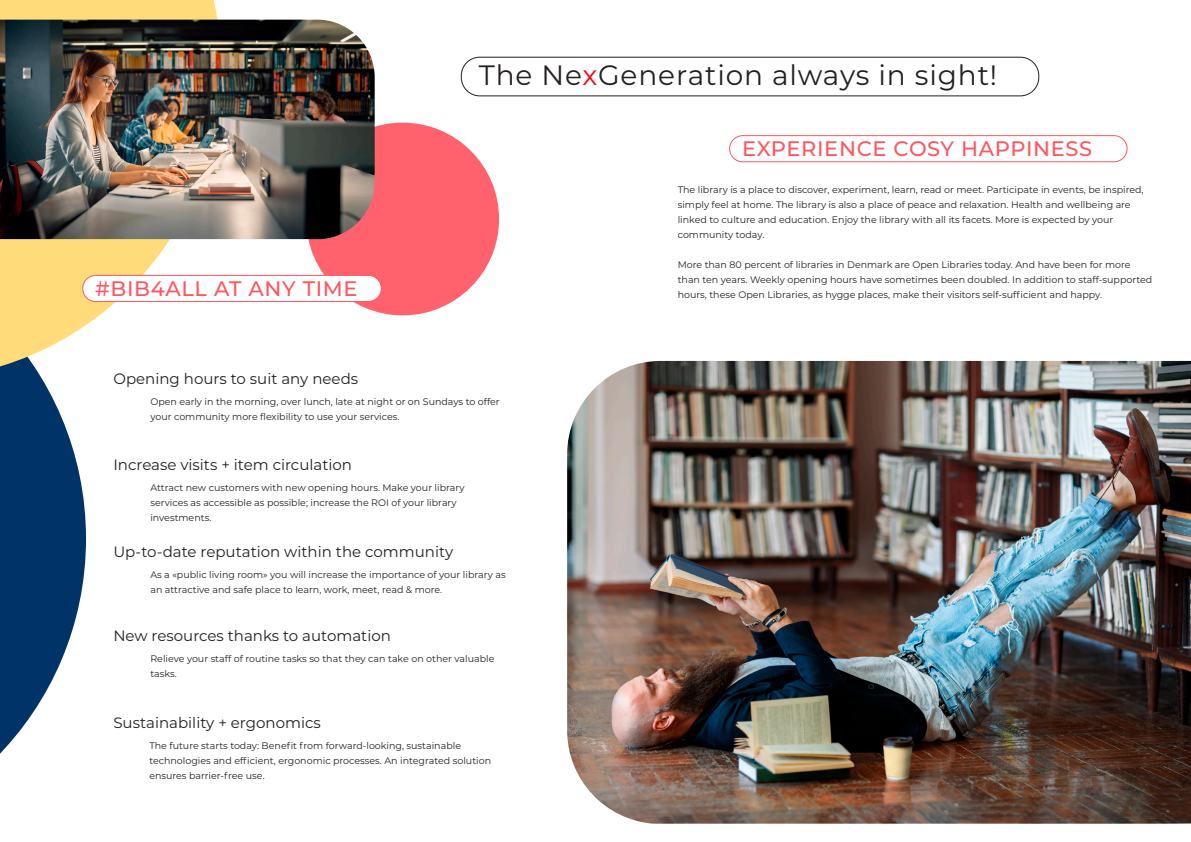
<style>
.page{position:relative;width:1191px;height:842px;background:#fff}
.page>*{position:absolute;margin:0;border:0;box-sizing:border-box;transform-origin:0 0}
.t1{font:28px "Montserrat";letter-spacing:.03em;color:#231f20}
.t2{font:500 21px "Montserrat";letter-spacing:.03em;color:#ff555f}
.t3{font:15px "Montserrat";color:#231f20}
.t4{font:9.5px/15px "Montserrat";color:#231f20}
.s1{color:#f7010a}
</style>
<div class="page">
<div style="left:306px;top:123px;width:193px;height:192px;background:#ff616d;border-radius:50%"></div>
<svg style="left:0;top:380px;width:86px;height:374px;fill:#003468"></svg>
<svg style="left:0;top:0;width:221px;height:380px;fill:#ffdc79"></svg>
<img style="left:0;top:20px;width:375px;height:219px">
<img style="left:567px;top:361px;width:624px;height:463px">
<div style="left:83px;top:275px;width:298px;height:27px;background:#fff;border-radius:13px"></div>
<div style="left:82px;top:275px;width:300px;height:27px;border:1px solid #ff555f;border-radius:13px"></div>
<div style="left:729px;top:135px;width:398px;height:27px;border:1px solid #ff555f;border-radius:13px"></div>
<div style="left:461px;top:57px;width:578px;height:39px;border:1px solid #231f20;border-radius:18px"></div>
<h1 class="t1" style="left:479px;top:56px;width:520px">The Ne<span class="s1">x</span>Generation always in sight!</h1>
<h2 class="t2" style="left:95px;top:274px;width:264px">#BIB4ALL AT ANY TIME</h2>
<h3 class="t3" style="left:113px;top:368px;width:246px">Opening hours to suit any needs</h3>
<p class="t4" style="left:150px;top:393px;width:351px">Open early in the morning, over lunch, late at night or on Sundays to offer your community more flexibility to use your services.</p>
<h3 class="t3" style="left:113px;top:454px;width:240px">Increase visits + item circulation</h3>
<p class="t4" style="left:150px;top:480px;width:316px">Attract new customers with new opening hours. Make your library services as accessible as possible; increase the ROI of your library investments.</p>
<h3 class="t3" style="left:113px;top:541px;width:341px">Up-to-date reputation within the community</h3>
<p class="t4" style="left:150px;top:567px;width:357px">As a «public living room» you will increase the importance of your library as an attractive and safe place to learn, work, meet, read &amp; more.</p>
<h3 class="t3" style="left:113px;top:625px;width:279px">New resources thanks to automation</h3>
<p class="t4" style="left:150px;top:650px;width:345px">Relieve your staff of routine tasks so that they can take on other valuable tasks.</p>
<h3 class="t3" style="left:113px;top:712px;width:209px">Sustainability + ergonomics</h3>
<p class="t4" style="left:149px;top:737px;width:343px">The future starts today: Benefit from forward-looking, sustainable technologies and efficient, ergonomic processes. An integrated solution ensures barrier-free use.</p>
<h2 class="t2" style="left:742px;top:134px;width:352px">EXPERIENCE COSY HAPPINESS</h2>
<p class="t4" style="left:677px;top:182px;width:467px">The library is a place to discover, experiment, learn, read or meet. Participate in events, be inspired, simply feel at home. The library is also a place of peace and relaxation. Health and wellbeing are linked to culture and education. Enjoy the library with all its facets. More is expected by your community today.</p>
<p class="t4" style="left:677px;top:257px;width:476px">More than 80 percent of libraries in Denmark are Open Libraries today. And have been for more than ten years. Weekly opening hours have sometimes been doubled. In addition to staff-supported hours, these Open Libraries, as hygge places, make their visitors self-sufficient and happy.</p>
</div>
